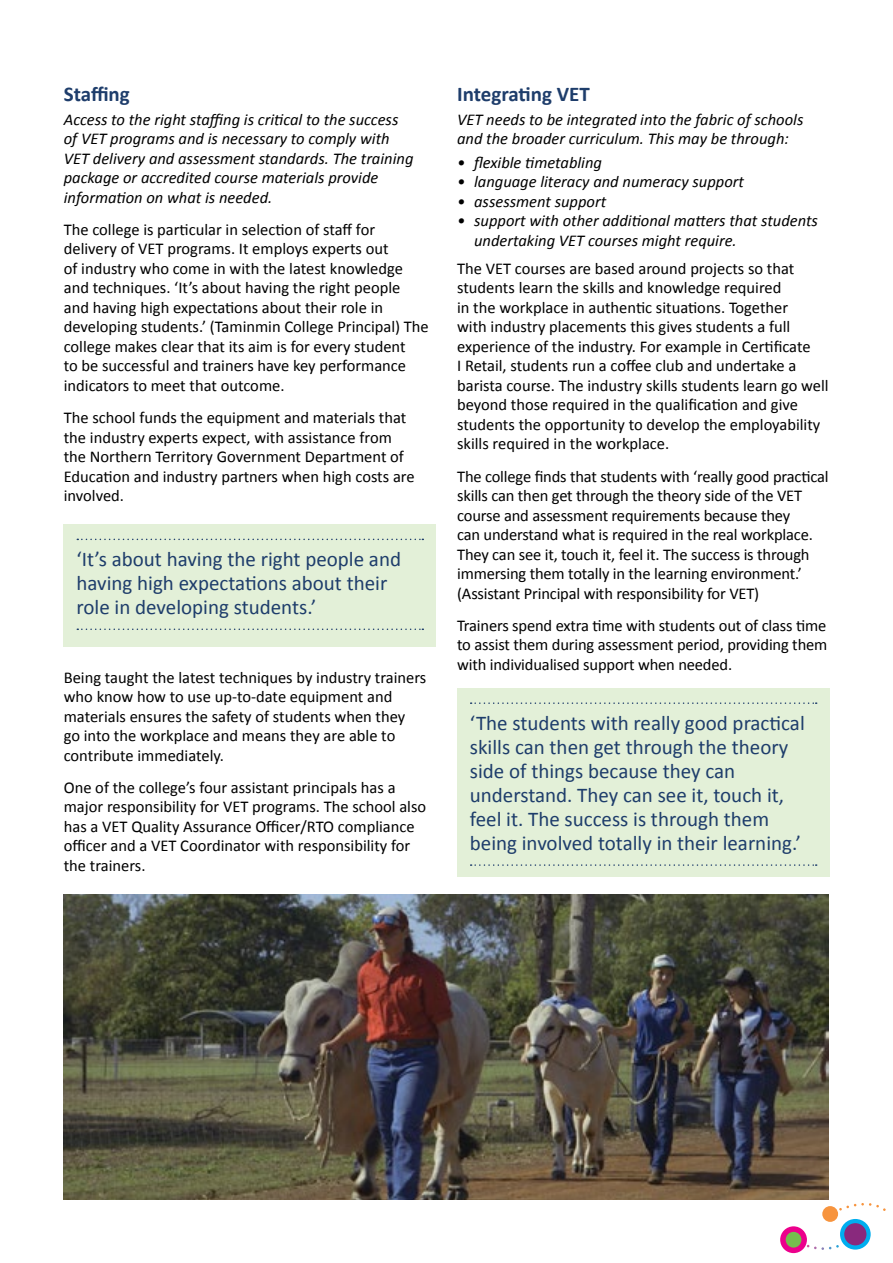
<style>
.page{position:relative;width:893px;height:1263px;background:#fff}
.page>*{position:absolute;margin:0;border:0;box-sizing:border-box;transform-origin:0 0}
.t1{font:21px/24px "Calibri";color:#1e3d6b}
.Heading_3{font:700 21px "Calibri";color:#1e3d6b}
.Body{font:16.5px/19.5px "Calibri";color:#000}
.Explanatory_text__af{font:italic 16.5px/19.5px "Calibri";color:#000}
.Explanatory_text{font:italic 16.5px/19.5px "Calibri";color:#000}
</style>
<div class="page">
<svg style="left:780px;top:1226px;width:27px;height:27px"></svg>
<div style="left:786px;top:1232px;width:15px;height:15px;background:#75be4e;border-radius:50%"></div>
<svg style="left:807px;top:1245px;width:32px;height:5px"></svg>
<svg style="left:839px;top:1203px;width:47px;height:8px"></svg>
<div style="left:822px;top:1206px;width:16px;height:16px;background:#f7943e;border-radius:50%"></div>
<svg style="left:840px;top:1219px;width:31px;height:30px"></svg>
<div style="left:844px;top:1223px;width:22px;height:22px;background:#89297d;border-radius:50%"></div>
<div style="left:64px;top:524px;width:372px;height:123px;background:#e3f0d8"></div>
<svg style="left:77px;top:539px;width:346px;height:1px"></svg>
<svg style="left:77px;top:628px;width:346px;height:2px"></svg>
<div style="left:457px;top:688px;width:372px;height:189px;background:#e3f0d8"></div>
<svg style="left:471px;top:702px;width:346px;height:2px"></svg>
<svg style="left:471px;top:864px;width:346px;height:2px"></svg>
<img style="left:64px;top:894px;width:765px;height:305px">
<p class="Heading_3" style="left:64px;top:80px;width:68px">Staffing</p>
<p class="Explanatory_text__af" style="left:64px;top:109px;width:351px">Access to the right staffing is critical to the success of VET programs and is necessary to comply with VET delivery and assessment standards. The training package or accredited course materials provide information on what is needed.</p>
<p class="Body" style="left:64px;top:220px;width:367px">The college is particular in selection of staff for delivery of VET programs. It employs experts out<br>of industry who come in with the latest knowledge and techniques. ‘It’s about having the right people and having high expectations about their role in developing students.’ (Taminmin College Principal) The college makes clear that its aim is for every student<br>to be successful and trainers have key performance indicators to meet that outcome.</p>
<p class="Body" style="left:64px;top:408px;width:352px">The school funds the equipment and materials that the industry experts expect, with assistance from the Northern Territory Government Department of Education and industry partners when high costs are involved.</p>
<p class="t1" style="left:77px;top:547px;width:326px">‘It’s about having the right people and having high expectations about their role in developing students.’</p>
<p class="Body" style="left:64px;top:667px;width:364px">Being taught the latest techniques by industry trainers who know how to use up-to-date equipment and materials ensures the safety of students when they<br>go into the workplace and means they are able to contribute immediately.</p>
<p class="Body" style="left:64px;top:778px;width:364px">One of the college’s four assistant principals has a major responsibility for VET programs. The school also has a VET Quality Assurance Officer/RTO compliance officer and a VET Coordinator with responsibility for the trainers.</p>
<p class="Heading_3" style="left:457px;top:80px;width:134px">Integrating VET</p>
<p class="Explanatory_text" style="left:457px;top:109px;width:348px">VET needs to be integrated into the fabric of schools and the broader curriculum. This may be through:</p>
<p class="Explanatory_text__af" style="left:457px;top:152px;width:146px">• flexible timetabling</p>
<p class="Explanatory_text__af" style="left:457px;top:171px;width:288px">• language literacy and numeracy support</p>
<p class="Explanatory_text__af" style="left:457px;top:191px;width:151px">• assessment support</p>
<p class="Explanatory_text__af" style="left:474px;top:210px;width:345px;text-indent:-17px">• support with other additional matters that students undertaking VET courses might require.</p>
<p class="Body" style="left:457px;top:259px;width:373px">The VET courses are based around projects so that students learn the skills and knowledge required<br>in the workplace in authentic situations. Together<br>with industry placements this gives students a full experience of the industry. For example in Certificate<br>I Retail, students run a coffee club and undertake a barista course. The industry skills students learn go well beyond those required in the qualification and give students the opportunity to develop the employability skills required in the workplace.</p>
<p class="Body" style="left:457px;top:466px;width:373px">The college finds that students with ‘really good practical skills can then get through the theory side of the VET course and assessment requirements because they<br>can understand what is required in the real workplace.<br>They can see it, touch it, feel it. The success is through immersing them totally in the learning environment.’ (Assistant Principal with responsibility for VET)</p>
<p class="Body" style="left:457px;top:616px;width:372px;text-align:justify">Trainers spend extra time with students out of class time to assist them during assessment period, providing them with individualised support when needed.</p>
<p class="t1" style="left:470px;top:711px;width:336px">‘The students with really good practical skills can then get through the theory side of things because they can understand. They can see it, touch it, feel it. The success is through them being involved totally in their learning.’</p>
</div>
